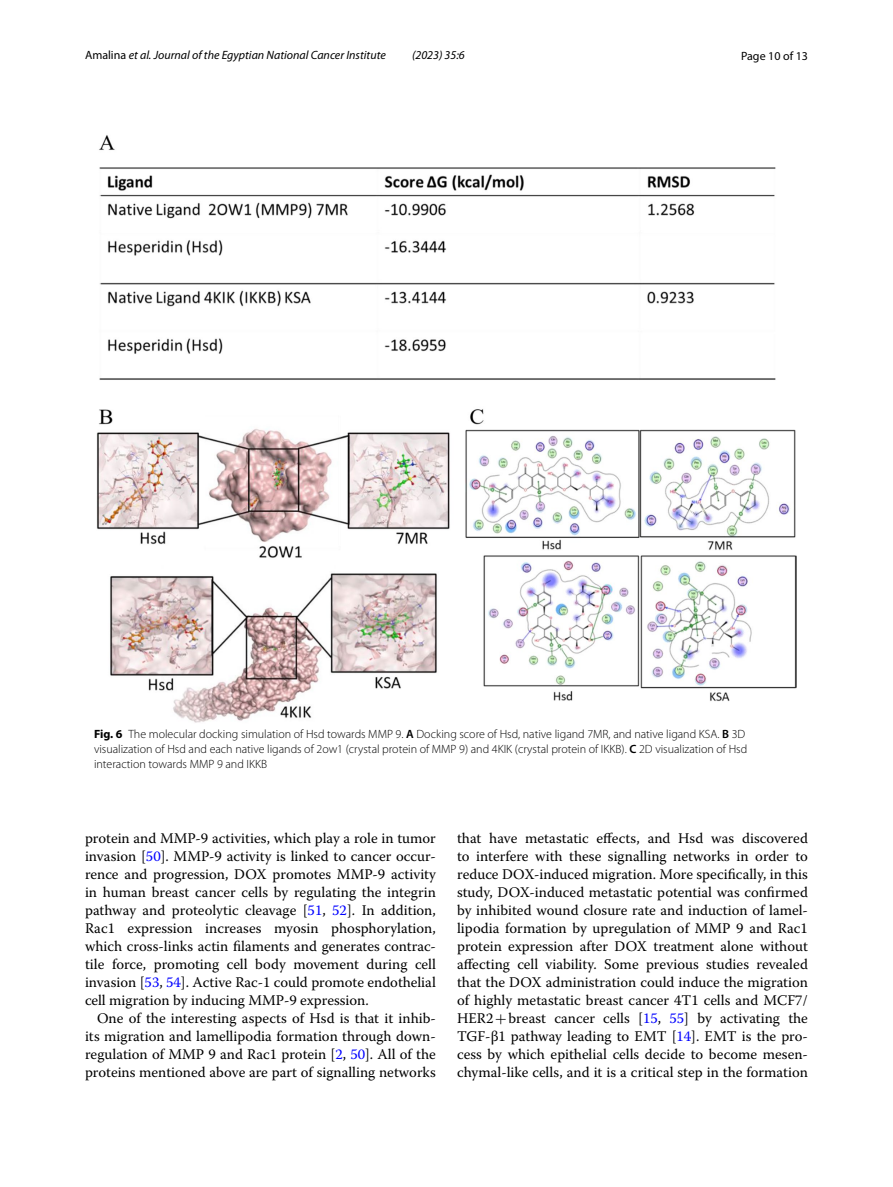
<style>
.page{position:relative;width:893px;height:1187px;background:#fff}
.page>*{position:absolute;margin:0;border:0;box-sizing:border-box;transform-origin:0 0}
.t1{font:14.7px/18px "Warnock Pro";color:#000;text-align:justify}
.t2{font:300 12px/15px "Myriad Pro";color:#000}
.t3{font:italic 12px "Myriad Pro";color:#000}
.t4{font:12px "Myriad Pro";color:#000}
.s1{font-style:normal}
.s2{font-weight:700}
.s3{font-weight:600}
.s4{color:#00f}
.s5{font-family:"MTSY"}
</style>
<div class="page">
<img style="left:96px;top:135px;width:701px;height:588px">
<p class="t3" style="left:85px;top:48px;width:302px"><span class="s1">Amalina</span> et al. Journal of the Egyptian National Cancer Institute</p>
<p class="t3" style="left:412px;top:48px;width:54px">(2023) 35:6</p>
<p class="t4" style="left:741px;top:48px;width:68px">Page 10 of 13</p>
<p class="t2" style="left:94px;top:727px;width:655px"><span class="s2">Fig. 6</span> The molecular docking simulation of Hsd towards MMP 9. <span class="s3">A</span> Docking score of Hsd, native ligand 7MR, and native ligand KSA. <span class="s3">B</span> 3D visualization of Hsd and each native ligands of 2ow1 (crystal protein of MMP 9) and 4KIK (crystal protein of IKKB). <span class="s3">C</span> 2D visualization of Hsd interaction towards MMP 9 and IKKB</p>
<p class="t1" style="left:85px;top:828px;width:352px">protein and MMP-9 activities, which play a role in tumor invasion [<span class="s4">50</span>]. MMP-9 activity is linked to cancer occur&shy;rence and progression, DOX promotes MMP-9 activity in human breast cancer cells by regulating the integrin pathway and proteolytic cleavage [<span class="s4">51</span>, <span class="s4">52</span>]. In addition, Rac1 expression increases myosin phosphorylation, which cross-links actin filaments and generates contrac&shy;tile force, promoting cell body movement during cell invasion [<span class="s4">53</span>, <span class="s4">54</span>]. Active Rac-1 could promote endothelial cell migration by inducing MMP-9 expression.</p>
<p class="t1" style="left:85px;top:1008px;width:352px;text-indent:12px">One of the interesting aspects of Hsd is that it inhib&shy;its migration and lamellipodia formation through down&shy;regulation of MMP 9 and Rac1 protein [<span class="s4">2</span>, <span class="s4">50</span>]. All of the proteins mentioned above are part of signalling networks</p>
<p class="t1" style="left:457px;top:828px;width:352px">that have metastatic effects, and Hsd was discovered to interfere with these signalling networks in order to reduce DOX-induced migration. More specifically, in this study, DOX-induced metastatic potential was confirmed by inhibited wound closure rate and induction of lamel&shy;lipodia formation by upregulation of MMP 9 and Rac1 protein expression after DOX treatment alone without affecting cell viability. Some previous studies revealed that the DOX administration could induce the migration of highly metastatic breast cancer 4T1 cells and MCF7/ HER2<span class="s5">+</span>breast cancer cells [<span class="s4">15</span>, <span class="s4">55</span>] by activating the TGF-β1 pathway leading to EMT [<span class="s4">14</span>]. EMT is the pro&shy;cess by which epithelial cells decide to become mesen&shy;chymal-like cells, and it is a critical step in the formation</p>
</div>
